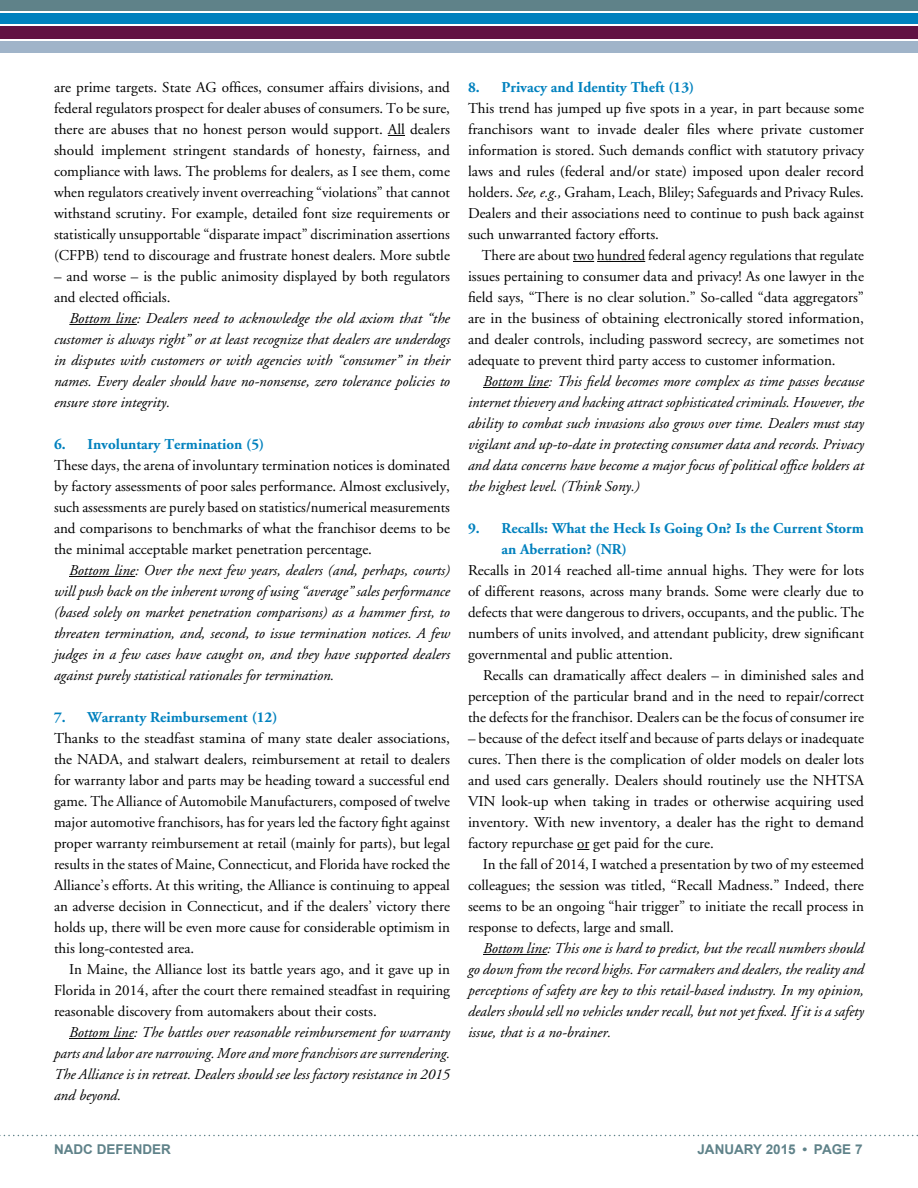
<style>
.page{position:relative;width:918px;height:1188px;background:#fff}
.page>*{position:absolute;margin:0;border:0;box-sizing:border-box;transform-origin:0 0}
.t1{font:15px/21px "Adobe Garamond";color:#000;text-align:justify}
.t2{font:italic 15px/21px "Adobe Garamond";color:#000;text-align:justify}
.t3{font:700 15px/21px "Adobe Garamond";color:#0081be}
.t4{font:700 13.5px "Arial";color:#5f8289}
.s1{font-style:italic}
</style>
<div class="page">
<svg style="left:0;top:1135px;width:918px;height:1px"></svg>
<div style="left:0;top:25px;width:918px;height:14px;background:#611242"></div>
<div style="left:0;top:12px;width:918px;height:13px;background:#0081be"></div>
<div style="left:0;top:0;width:918px;height:11px;background:#5f8289"></div>
<hr style="left:0;top:25px;width:918px;height:1px;background:#fff">
<div style="left:0;top:40px;width:918px;height:13px;background:#a0b4c9"></div>
<svg style="left:388px;top:135px;width:17px;height:1px"></svg>
<hr style="left:69px;top:324px;width:68px;height:1px;background:#000">
<hr style="left:69px;top:576px;width:66px;height:1px;background:#000">
<hr style="left:69px;top:1038px;width:65px;height:1px;background:#000">
<svg style="left:573px;top:261px;width:21px;height:1px"></svg>
<hr style="left:597px;top:261px;width:48px;height:1px;background:#000">
<hr style="left:483px;top:387px;width:66px;height:1px;background:#000">
<svg style="left:577px;top:849px;width:12px;height:1px"></svg>
<hr style="left:483px;top:954px;width:64px;height:1px;background:#000">
<p class="t1" style="left:54px;top:77px;width:398px">are prime targets. State AG offices, consumer affairs divisions, and federal regulators prospect for dealer abuses of consumers. To be sure, there are abuses that no honest person would support. All dealers should implement stringent standards of honesty, fairness, and compliance with laws. The problems for dealers, as I see them, come when regulators creatively invent overreaching “violations” that cannot withstand scrutiny. For example, detailed font size requirements or statistically unsupportable “disparate impact” discrimination assertions (CFPB) tend to discourage and frustrate honest dealers. More subtle</p>
<p class="t1" style="left:54px;top:266px;width:398px">– and worse – is the public animosity displayed by both regulators and elected officials.</p>
<p class="t2" style="left:54px;top:308px;width:398px;text-indent:15px">Bottom line: Dealers need to acknowledge the old axiom that “the customer is always right” or at least recognize that dealers are underdogs in disputes with customers or with agencies with “consumer” in their names. Every dealer should have no-nonsense, zero tolerance policies to ensure store integrity.</p>
<p class="t3" style="left:54px;top:434px;width:212px">6. Involuntary Termination (5)</p>
<p class="t1" style="left:54px;top:455px;width:398px">These days, the arena of involuntary termination notices is dominated by factory assessments of poor sales performance. Almost exclusively, such assessments are purely based on statistics/numerical measurements and comparisons to benchmarks of what the franchisor deems to be the minimal acceptable market penetration percentage.</p>
<p class="t2" style="left:54px;top:560px;width:398px;text-indent:15px">Bottom line: Over the next few years, dealers (and, perhaps, courts) will push back on the inherent wrong of using “average” sales performance (based solely on market penetration comparisons) as a hammer first, to threaten termination, and, second, to issue termination notices. A few judges in a few cases have caught on, and they have supported dealers against purely statistical rationales for termination.</p>
<p class="t3" style="left:54px;top:707px;width:225px">7. Warranty Reimbursement (12)</p>
<p class="t1" style="left:54px;top:728px;width:398px">Thanks to the steadfast stamina of many state dealer associations, the NADA, and stalwart dealers, reimbursement at retail to dealers for warranty labor and parts may be heading toward a successful end game. The Alliance of Automobile Manufacturers, composed of twelve major automotive franchisors, has for years led the factory fight against proper warranty reimbursement at retail (mainly for parts), but legal results in the states of Maine, Connecticut, and Florida have rocked the Alliance’s efforts. At this writing, the Alliance is continuing to appeal an adverse decision in Connecticut, and if the dealers’ victory there holds up, there will be even more cause for considerable optimism in this long-contested area.</p>
<p class="t1" style="left:54px;top:959px;width:398px;text-indent:15px">In Maine, the Alliance lost its battle years ago, and it gave up in Florida in 2014, after the court there remained steadfast in requiring reasonable discovery from automakers about their costs.</p>
<p class="t2" style="left:54px;top:1022px;width:398px;text-indent:15px">Bottom line: The battles over reasonable reimbursement for warranty parts and labor are narrowing. More and more franchisors are surrendering.<br>The Alliance is in retreat. Dealers should see less factory resistance in 2015 and beyond.</p>
<p class="t3" style="left:468px;top:77px;width:228px">8. Privacy and Identity Theft (13)</p>
<p class="t1" style="left:468px;top:98px;width:398px">This trend has jumped up five spots in a year, in part because some franchisors want to invade dealer files where private customer information is stored. Such demands conflict with statutory privacy laws and rules (federal and/or state) imposed upon dealer record holders. <span class="s1">See, e.g.,</span> Graham, Leach, Bliley; Safeguards and Privacy Rules.<br>Dealers and their associations need to continue to push back against such unwarranted factory efforts.</p>
<p class="t1" style="left:468px;top:245px;width:398px;text-indent:14px">There are about two hundred federal agency regulations that regulate issues pertaining to consumer data and privacy! As one lawyer in the field says, “There is no clear solution.” So-called “data aggregators” are in the business of obtaining electronically stored information, and dealer controls, including password secrecy, are sometimes not adequate to prevent third party access to customer information.</p>
<p class="t2" style="left:468px;top:371px;width:398px;text-indent:15px">Bottom line: This field becomes more complex as time passes because internet thievery and hacking attract sophisticated criminals. However, the ability to combat such invasions also grows over time. Dealers must stay vigilant and up-to-date in protecting consumer data and records. Privacy and data concerns have become a major focus of political office holders at the highest level. (Think Sony.)</p>
<p class="t3" style="left:501px;top:518px;width:364px;text-indent:-33px">9. Recalls: What the Heck Is Going On? Is the Current Storm an Aberration? (NR)</p>
<p class="t1" style="left:468px;top:560px;width:398px">Recalls in 2014 reached all-time annual highs. They were for lots of different reasons, across many brands. Some were clearly due to defects that were dangerous to drivers, occupants, and the public. The numbers of units involved, and attendant publicity, drew significant governmental and public attention.</p>
<p class="t1" style="left:468px;top:665px;width:398px;text-indent:15px">Recalls can dramatically affect dealers – in diminished sales and perception of the particular brand and in the need to repair/correct the defects for the franchisor. Dealers can be the focus of consumer ire</p>
<p class="t1" style="left:468px;top:728px;width:398px">– because of the defect itself and because of parts delays or inadequate cures. Then there is the complication of older models on dealer lots and used cars generally. Dealers should routinely use the NHTSA VIN look-up when taking in trades or otherwise acquiring used inventory. With new inventory, a dealer has the right to demand factory repurchase or get paid for the cure.</p>
<p class="t1" style="left:468px;top:854px;width:398px;text-indent:15px">In the fall of 2014, I watched a presentation by two of my esteemed colleagues; the session was titled, “Recall Madness.” Indeed, there seems to be an ongoing “hair trigger” to initiate the recall process in response to defects, large and small.</p>
<p class="t2" style="left:468px;top:938px;width:398px;text-indent:15px">Bottom line: This one is hard to predict, but the recall numbers should go down from the record highs. For carmakers and dealers, the reality and perceptions of safety are key to this retail-based industry. In my opinion, dealers should sell no vehicles under recall, but not yet fixed. If it is a safety issue, that is a no-brainer.</p>
<p class="t4" style="left:54px;top:1142px;width:118px">NADC DEFENDER</p>
<p class="t4" style="left:697px;top:1142px;width:66px">JANUARY</p>
</div>
